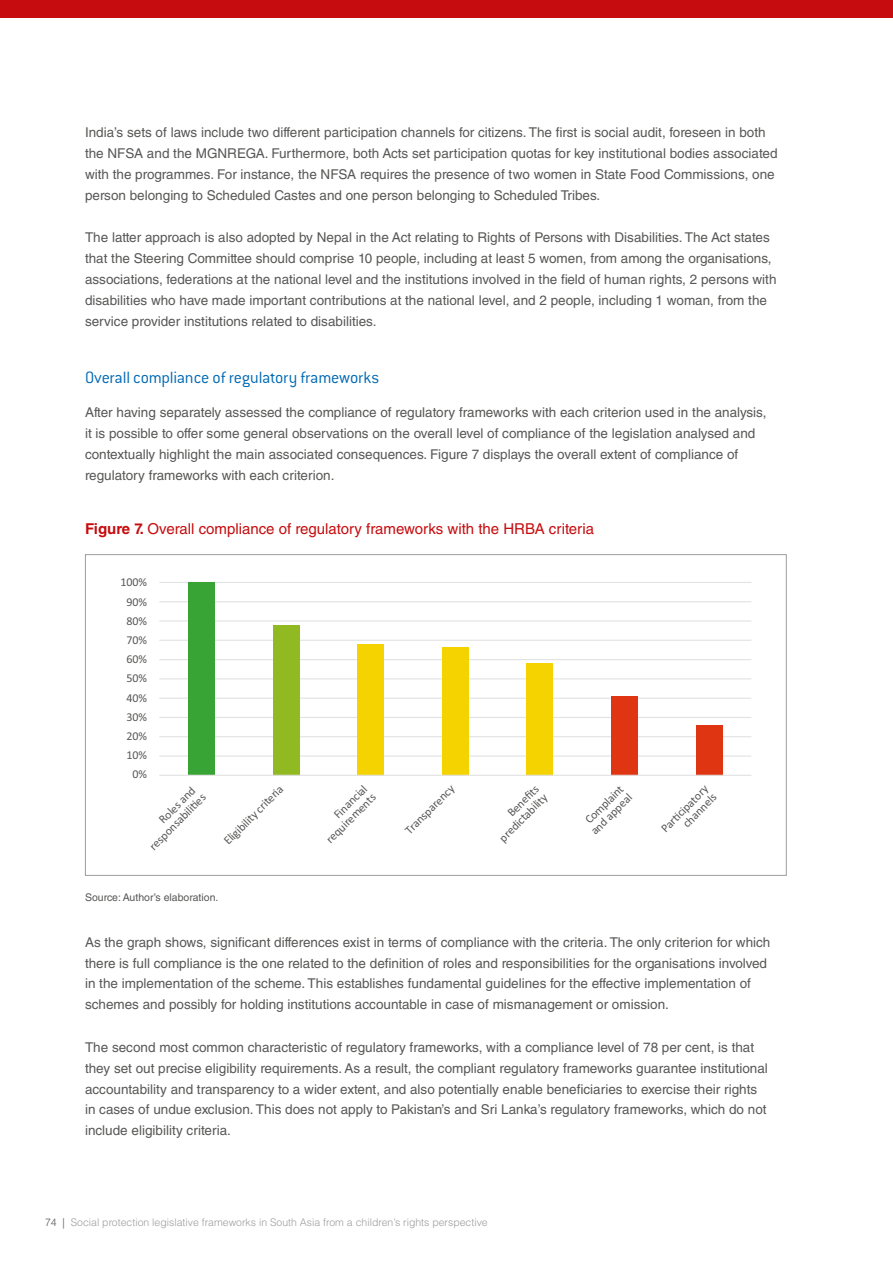
<style>
.page{position:relative;width:893px;height:1263px;background:#fff}
.page>*{position:absolute;margin:0;border:0;box-sizing:border-box;transform-origin:0 0}
.t1{font:18px "Conduit ITC Light";letter-spacing:-.01em;color:#0069b4}
.t2{font:15px "Helvetica LT Std";color:#c60c0e}
.t3{font:13.5px/21px "Helvetica LT Std";color:#575756}
.t4{font:12px/12px "Calibri";color:#575756;text-align:right}
.t5{font:300 10.5px "Helvetica LT Std";color:#9d9d9c}
.t6{font:10.5px "Helvetica LT Std";color:#575756}
.s1{font-weight:700}
.s2{color:#575756}
</style>
<div class="page">
<div style="left:0;top:0;width:893px;height:18px;background:#c60c0e"></div>
<hr style="left:159px;top:755px;width:592px;height:2px;background:#e3e3e3">
<hr style="left:159px;top:736px;width:592px;height:1px;background:#e3e3e3">
<hr style="left:159px;top:717px;width:592px;height:1px;background:#e3e3e3">
<hr style="left:159px;top:698px;width:592px;height:1px;background:#e3e3e3">
<hr style="left:159px;top:678px;width:592px;height:1px;background:#e3e3e3">
<hr style="left:159px;top:659px;width:592px;height:1px;background:#e3e3e3">
<hr style="left:159px;top:640px;width:592px;height:1px;background:#e3e3e3">
<hr style="left:159px;top:620px;width:592px;height:2px;background:#e3e3e3">
<hr style="left:159px;top:601px;width:592px;height:1px;background:#e3e3e3">
<hr style="left:159px;top:582px;width:592px;height:1px;background:#e3e3e3">
<div style="left:188px;top:582px;width:27px;height:193px;background:#39a436"></div>
<div style="left:273px;top:625px;width:26px;height:150px;background:#91ba22"></div>
<div style="left:357px;top:644px;width:27px;height:131px;background:#f5d300"></div>
<div style="left:442px;top:647px;width:27px;height:128px;background:#f5d300"></div>
<div style="left:527px;top:663px;width:26px;height:112px;background:#f5d300"></div>
<div style="left:611px;top:696px;width:27px;height:79px;background:#e03513"></div>
<div style="left:696px;top:725px;width:26px;height:50px;background:#e03513"></div>
<hr style="left:159px;top:775px;width:592px;height:1px;background:#e3e3e3">
<p class="t3" style="left:85px;top:122px;width:694px">India’s sets of laws include two different participation channels for citizens. The first is social audit, foreseen in both the NFSA and the MGNREGA. Furthermore, both Acts set participation quotas for key institutional bodies associated with the programmes. For instance, the NFSA requires the presence of two women in State Food Commissions, one person belonging to Scheduled Castes and one person belonging to Scheduled Tribes.</p>
<p class="t3" style="left:85px;top:227px;width:693px">The latter approach is also adopted by Nepal in the Act relating to Rights of Persons with Disabilities. The Act states that the Steering Committee should comprise 10 people, including at least 5 women, from among the organisations, associations, federations at the national level and the institutions involved in the field of human rights, 2 persons with disabilities who have made important contributions at the national level, and 2 people, including 1 woman, from the service provider institutions related to disabilities.</p>
<h1 class="t1" style="left:85px;top:367px;width:296px">Overall compliance of regulatory frameworks</h1>
<p class="t3" style="left:85px;top:402px;width:683px">After having separately assessed the compliance of regulatory frameworks with each criterion used in the analysis, it is possible to offer some general observations on the overall level of compliance of the legislation analysed and contextually highlight the main associated consequences. Figure 7 displays the overall extent of compliance of regulatory frameworks with each criterion.</p>
<p class="t2" style="left:85px;top:520px;width:511px"><span class="s1">Figure 7.</span> Overall compliance of regulatory frameworks with the HRBA criteria</p>
<p class="t4" style="left:120px;top:576px;width:28px">100%</p>
<p class="t4" style="left:126px;top:595px;width:22px">90%</p>
<p class="t4" style="left:126px;top:614px;width:22px">80%</p>
<p class="t4" style="left:126px;top:634px;width:22px">70%</p>
<p class="t4" style="left:126px;top:653px;width:22px">60%</p>
<p class="t4" style="left:126px;top:672px;width:22px">50%</p>
<p class="t4" style="left:126px;top:691px;width:22px">40%</p>
<p class="t4" style="left:126px;top:710px;width:22px">30%</p>
<p class="t4" style="left:126px;top:730px;width:22px">20%</p>
<p class="t4" style="left:126px;top:749px;width:22px">10%</p>
<p class="t4" style="left:133px;top:768px;width:16px">0%</p>
<p class="t4" style="left:138px;top:835px;width:76px;rotate:-45deg">Roles and responsabili es</p>
<p class="t4" style="left:221px;top:838px;width:80px;rotate:-45deg">Eligibility criteria</p>
<p class="t4" style="left:315px;top:828px;width:66px;rotate:-45deg">Financial requirem ents</p>
<p class="t4" style="left:402px;top:828px;width:66px;rotate:-45deg">Transparency</p>
<p class="t4" style="left:488px;top:827px;width:64px;rotate:-45deg">Benefi ts predictability</p>
<p class="t4" style="left:580px;top:820px;width:54px;text-align:left;rotate:-45deg">Com plaint and appeal</p>
<p class="t4" style="left:658px;top:826px;width:63px;rotate:-45deg">Par cipatory channels</p>
<p class="t6" style="left:85px;top:891px;width:135px">Source: Author’s elaboration.</p>
<p class="t3" style="left:85px;top:931px;width:687px">As the graph shows, significant differences exist in terms of compliance with the criteria. The only criterion for which there is full compliance is the one related to the definition of roles and responsibilities for the organisations involved in the implementation of the scheme. This establishes fundamental guidelines for the effective implementation of schemes and possibly for holding institutions accountable in case of mismanagement or omission.</p>
<p class="t3" style="left:85px;top:1036px;width:684px">The second most common characteristic of regulatory frameworks, with a compliance level of 78 per cent, is that they set out precise eligibility requirements. As a result, the compliant regulatory frameworks guarantee institutional accountability and transparency to a wider extent, and also potentially enable beneficiaries to exercise their rights in cases of undue exclusion. This does not apply to Pakistan’s and Sri Lanka’s regulatory frameworks, which do not include eligibility criteria.</p>
<p class="t5" style="left:45px;top:1215px;width:444px"><span class="s2">74 |</span> Social protection legislative frameworks in South Asia from a children’s rights perspective</p>
</div>
